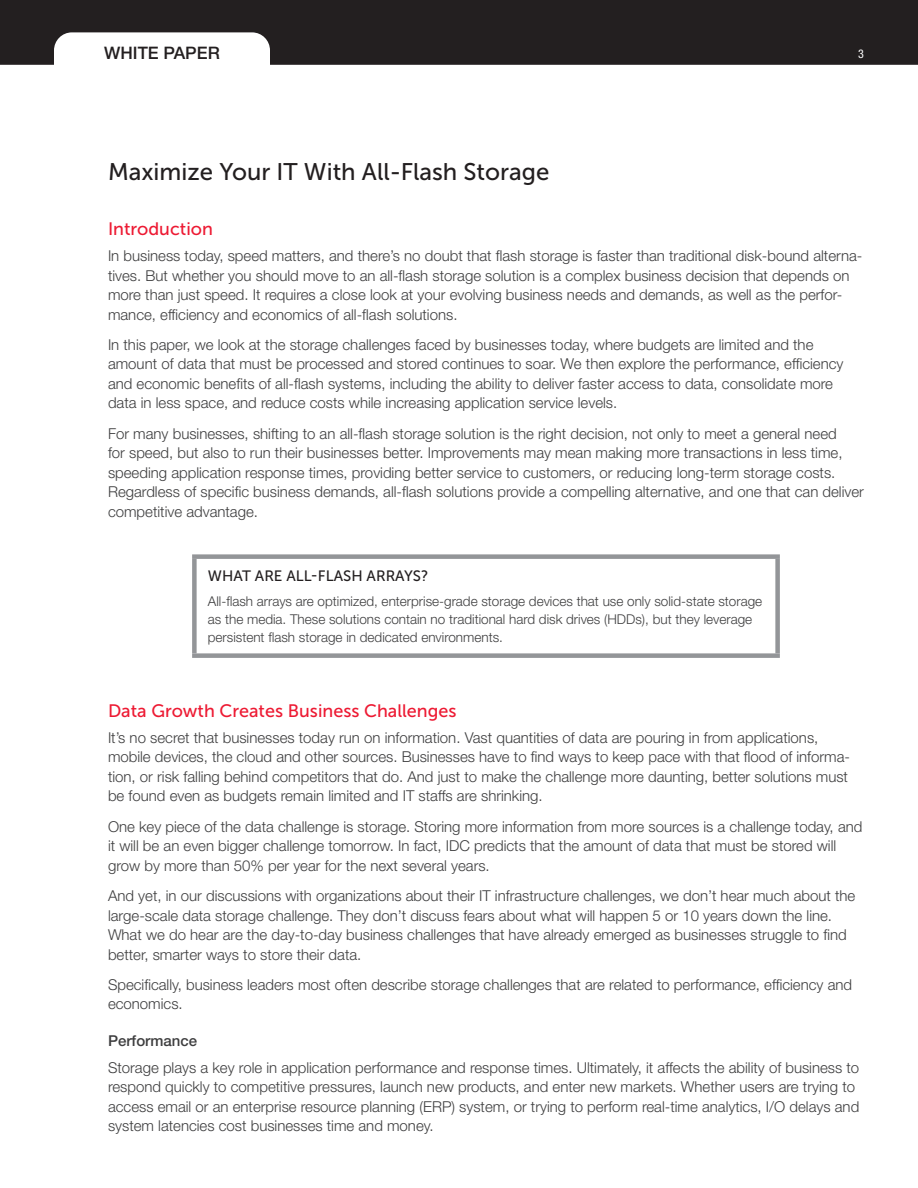
<style>
.page{position:relative;width:918px;height:1188px;background:#fff}
.page>*{position:absolute;margin:0;border:0;box-sizing:border-box;transform-origin:0 0}
.t1{font:24px "Museo Sans 500";color:#231f20}
.t2{font:18px "Museo Sans 500";color:#ed1a33}
.t3{font:500 17.25px "Helvetica Neue LT Std";color:#231f20}
.t4{font:300 15px/19.5px "Helvetica Neue LT Std";color:#3e3e3f}
.t5{font:15px "Museo Sans 500";color:#231f20}
.t6{font:500 15px "Helvetica Neue LT Std";color:#3e3e3f}
.t7{font:300 13.5px/18px "Helvetica Neue LT Std";color:#3e3e3f}
.t8{font:condensed 12px "Helvetica Neue LT Std";color:#fff}
</style>
<div class="page">
<svg style="left:0;top:0;width:918px;height:65px;fill:#231f20"></svg>
<div style="left:192px;top:554px;width:588px;height:5px;background:#939598"></div>
<div style="left:192px;top:559px;width:5px;height:94px;background:#939598"></div>
<div style="left:775px;top:559px;width:5px;height:94px;background:#939598"></div>
<div style="left:192px;top:653px;width:588px;height:5px;background:#939598"></div>
<p class="t3" style="left:104px;top:42px;width:117px">WHITE PAPER</p>
<p class="t8" style="left:858px;top:47px;width:7px">3</p>
<h1 class="t1" style="left:108px;top:159px;width:443px">Maximize Your IT With All-Flash Storage</h1>
<p class="t2" style="left:108px;top:219px;width:106px">Introduction</p>
<p class="t4" style="left:108px;top:246px;width:756px">In business today, speed matters, and there’s no doubt that flash storage is faster than traditional disk-bound alterna&shy;tives. But whether you should move to an all-flash storage solution is a complex business decision that depends on more than just speed. It requires a close look at your evolving business needs and demands, as well as the perfor&shy;mance, efficiency and economics of all-flash solutions.</p>
<p class="t4" style="left:108px;top:334px;width:737px">In this paper, we look at the storage challenges faced by businesses today, where budgets are limited and the amount of data that must be processed and stored continues to soar. We then explore the performance, efficiency and economic benefits of all-flash systems, including the ability to deliver faster access to data, consolidate more data in less space, and reduce costs while increasing application service levels.</p>
<p class="t4" style="left:108px;top:423px;width:757px">For many businesses, shifting to an all-flash storage solution is the right decision, not only to meet a general need<br>for speed, but also to run their businesses better. Improvements may mean making more transactions in less time, speeding application response times, providing better service to customers, or reducing long-term storage costs.<br>Regardless of specific business demands, all-flash solutions provide a compelling alternative, and one that can deliver competitive advantage.</p>
<p class="t5" style="left:208px;top:568px;width:222px">What Are All-Flas h Arrays?</p>
<p class="t7" style="left:208px;top:592px;width:556px">All-flash arrays are optimized, enterprise-grade storage devices that use only solid-state storage as the media. These solutions contain no traditional hard disk drives (HDDs), but they leverage persistent flash storage in dedicated environments.</p>
<p class="t2" style="left:108px;top:701px;width:350px">Data Growth Creates Business Challenges</p>
<p class="t4" style="left:108px;top:728px;width:744px">It’s no secret that businesses today run on information. Vast quantities of data are pouring in from applications, mobile devices, the cloud and other sources. Businesses have to find ways to keep pace with that flood of informa&shy;tion, or risk falling behind competitors that do. And just to make the challenge more daunting, better solutions must be found even as budgets remain limited and IT staffs are shrinking.</p>
<p class="t4" style="left:108px;top:816px;width:756px">One key piece of the data challenge is storage. Storing more information from more sources is a challenge today, and it will be an even bigger challenge tomorrow. In fact, IDC predicts that the amount of data that must be stored will grow by more than 50% per year for the next several years.</p>
<p class="t4" style="left:108px;top:886px;width:749px">And yet, in our discussions with organizations about their IT infrastructure challenges, we don’t hear much about the large-scale data storage challenge. They don’t discuss fears about what will happen 5 or 10 years down the line.<br>What we do hear are the day-to-day business challenges that have already emerged as businesses struggle to find better, smarter ways to store their data.</p>
<p class="t4" style="left:108px;top:974px;width:746px">Specifically, business leaders most often describe storage challenges that are related to performance, efficiency and economics.</p>
<p class="t6" style="left:108px;top:1032px;width:91px">Performance</p>
<p class="t4" style="left:108px;top:1057px;width:753px">Storage plays a key role in application performance and response times. Ultimately, it affects the ability of business to respond quickly to competitive pressures, launch new products, and enter new markets. Whether users are trying to access email or an enterprise resource planning (ERP) system, or trying to perform real-time analytics, I/O delays and system latencies cost businesses time and money.</p>
</div>
